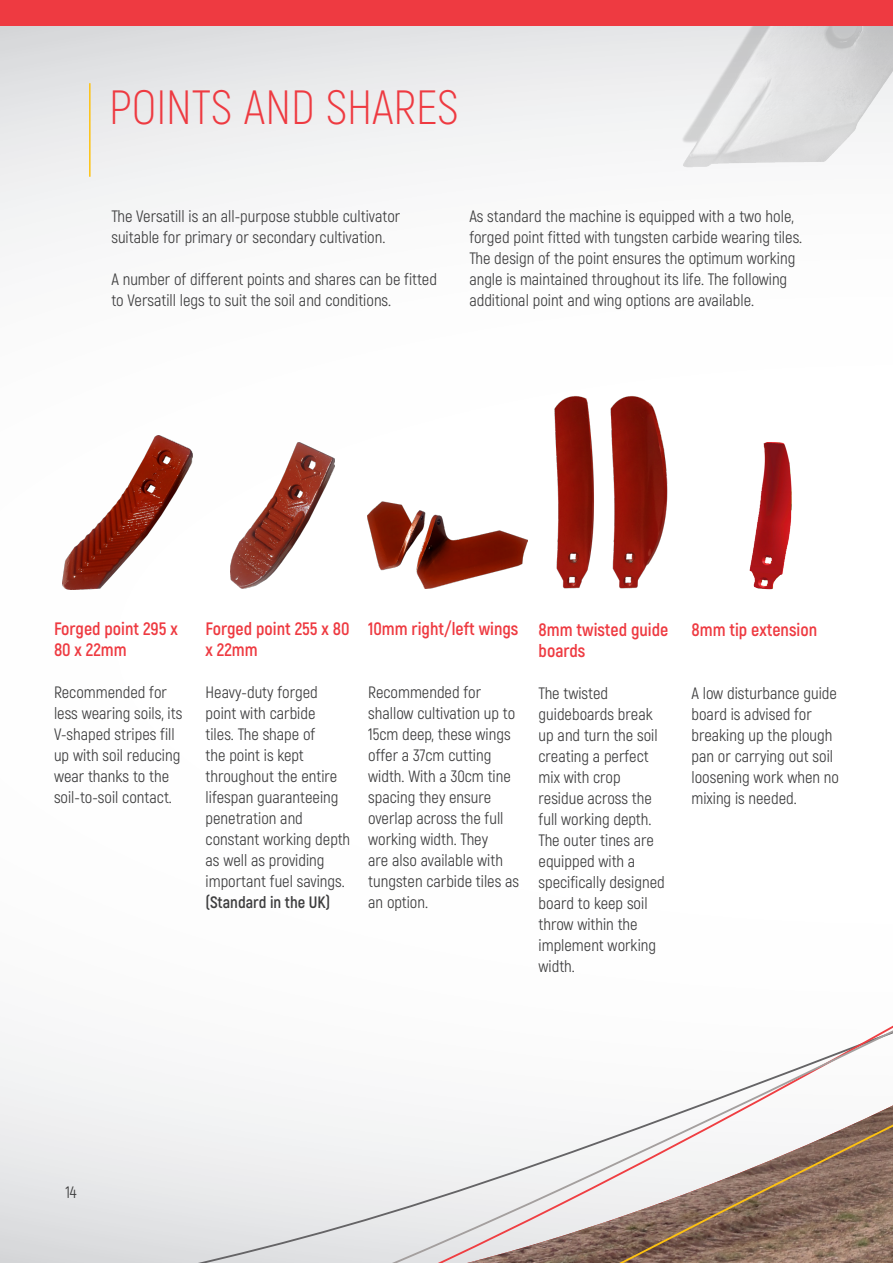
<style>
.page{position:relative;width:893px;height:1263px;background:#fff}
.page>*{position:absolute;margin:0;border:0;box-sizing:border-box;transform-origin:0 0}
.t1{font:300 48px "Akrobat";color:#ee3a41}
.ESPANOL{font:700 18px/21px "Akrobat";color:#ee3a41}
.ESPANOL-2{font:16.5px/21px "Akrobat";color:#3e3e3f}
.ESPANOL-3{font:700 16.5px "Akrobat";color:#3e3e3f}
</style>
<div class="page">
<img style="left:0;top:26px;width:601px;height:1237px">
<svg style="left:87px;top:793px;width:204px;height:470px"></svg>
<svg style="left:291px;top:702px;width:310px;height:31px"></svg>
<svg style="left:291px;top:733px;width:602px;height:530px"></svg>
<img style="left:601px;top:26px;width:292px;height:142px">
<img style="left:63px;top:436px;width:129px;height:153px">
<img style="left:230px;top:442px;width:104px;height:147px">
<img style="left:367px;top:499px;width:160px;height:90px">
<img style="left:624px;top:396px;width:44px;height:193px">
<img style="left:531px;top:393px;width:93px;height:206px">
<img style="left:749px;top:442px;width:43px;height:148px">
<hr style="left:89px;top:83px;width:2px;height:94px;background:#fec210">
<div style="left:0;top:0;width:893px;height:26px;background:#ee3a41"></div>
<p class="t1" style="left:109px;top:79px;width:351px">POINTS AND SHARES</p>
<p class="ESPANOL-2" style="left:111px;top:206px;width:290px">The Versatill is an all-purpose stubble cultivator suitable for primary or secondary cultivation.</p>
<p class="ESPANOL-2" style="left:111px;top:269px;width:327px">A number of different points and shares can be fitted to Versatill legs to suit the soil and conditions.</p>
<p class="ESPANOL-2" style="left:469px;top:206px;width:334px">As standard the machine is equipped with a two hole, forged point fitted with tungsten carbide wearing tiles.<br>The design of the point ensures the optimum working angle is maintained throughout its life. The following additional point and wing options are available.</p>
<p class="ESPANOL" style="left:54px;top:618px;width:125px">Forged point 295 x<br>80 x 22mm</p>
<p class="ESPANOL-2" style="left:54px;top:682px;width:130px">Recommended for less wearing soils, its<br>V-shaped stripes fill up with soil reducing wear thanks to the soil-to-soil contact.</p>
<p class="ESPANOL" style="left:206px;top:618px;width:145px">Forged point 255 x 80 x 22mm</p>
<p class="ESPANOL-2" style="left:206px;top:682px;width:146px">Heavy-duty forged point with carbide<br>tiles. The shape of<br>the point is kept throughout the entire lifespan guaranteeing penetration and constant working depth as well as providing important fuel savings.</p>
<p class="ESPANOL-3" style="left:206px;top:892px;width:126px">(Standard in the UK)</p>
<p class="ESPANOL" style="left:368px;top:618px;width:152px">10mm right/left wings</p>
<p class="ESPANOL-2" style="left:368px;top:682px;width:152px">Recommended for shallow cultivation up to<br>15cm deep, these wings offer a 37cm cutting width. With a 30cm tine spacing they ensure overlap across the full working width. They<br>are also available with tungsten carbide tiles as an option.</p>
<p class="ESPANOL" style="left:539px;top:619px;width:131px">8mm twisted guide boards</p>
<p class="ESPANOL-2" style="left:539px;top:683px;width:128px">The twisted guideboards break up and turn the soil creating a perfect mix with crop residue across the full working depth.<br>The outer tines are equipped with a specifically designed board to keep soil throw within the implement working width.</p>
<p class="ESPANOL" style="left:691px;top:619px;width:127px">8mm tip extension</p>
<p class="ESPANOL-2" style="left:691px;top:683px;width:149px">A low disturbance guide board is advised for breaking up the plough pan or carrying out soil loosening work when no mixing is needed.</p>
<p class="ESPANOL-2" style="left:65px;top:1182px;width:13px">14</p>
</div>
